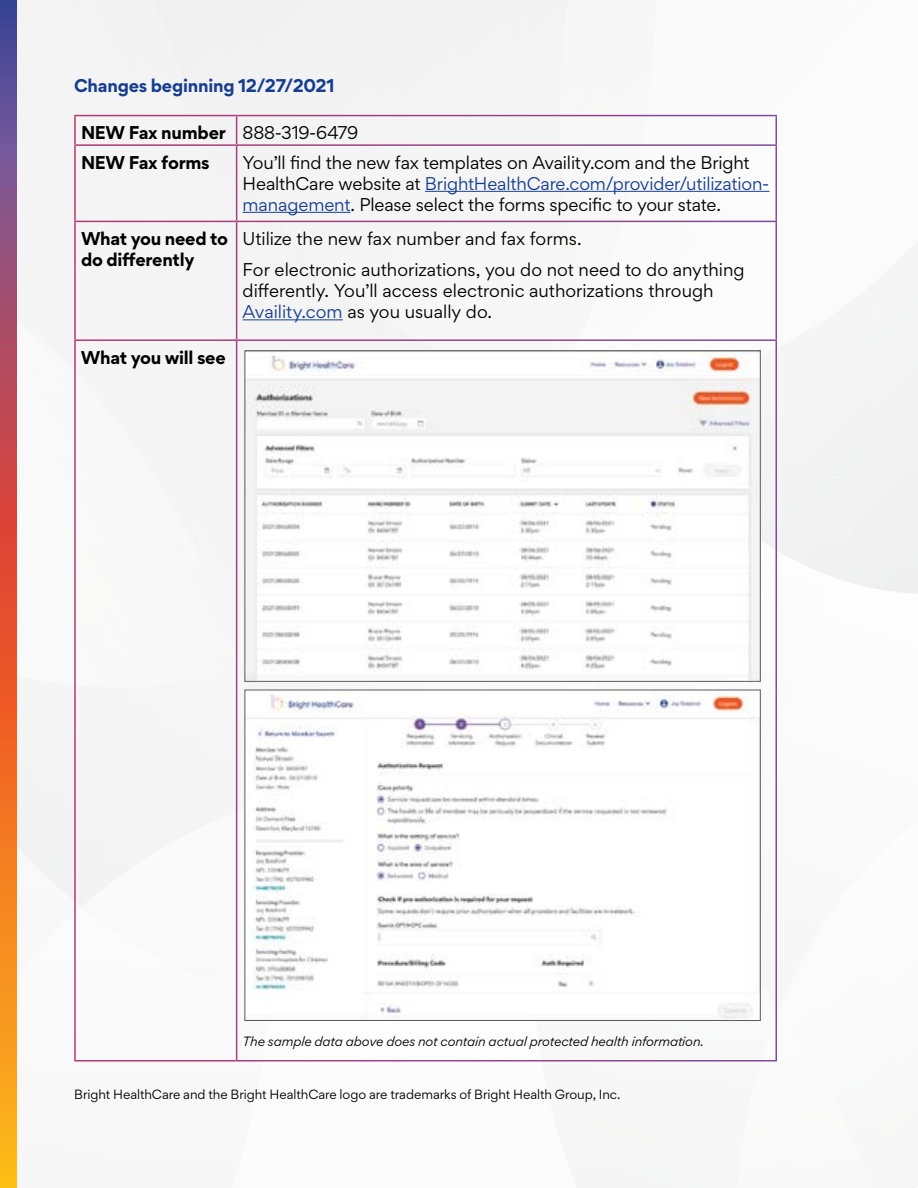
<style>
.page{position:relative;width:918px;height:1188px;background:#fff}
.page>*{position:absolute;margin:0;border:0;box-sizing:border-box;transform-origin:0 0}
.t1{font:16.5px/21px "Gordita";letter-spacing:-.005em;color:#000}
.t2{font:700 16.5px/29.5px "Gordita";letter-spacing:-.015em;color:#000}
.t3{font:700 16.5px "Gordita";letter-spacing:-.015em;color:#163e90}
.t4{font:12px "Gordita";letter-spacing:-.005em;color:#000}
.t5{font:italic 12px "Gordita";letter-spacing:-.005em;color:#000}
.s1{font-weight:400}
.s2{color:#163e90}
</style>
<div class="page">
<svg style="left:548px;top:594px;width:228px;height:285px"></svg>
<div style="left:17px;top:0;width:133px;height:283px;background:#f4f4f4"></div>
<div style="left:147px;top:283px;width:91px;height:288px;background:#f5f5f5"></div>
<div style="left:150px;top:0;width:407px;height:384px;background:#f4f4f4"></div>
<svg style="left:656px;top:114px;width:80px;height:237px"></svg>
<svg style="left:557px;top:0;width:99px;height:351px"></svg>
<svg style="left:17px;top:571px;width:257px;height:465px"></svg>
<svg style="left:533px;top:879px;width:243px;height:183px"></svg>
<svg style="left:736px;top:1009px;width:41px;height:53px"></svg>
<svg style="left:0;top:0;width:17px;height:1188px"></svg>
<hr style="left:74px;top:115px;width:163px;height:1px;background:#fff">
<hr style="left:74px;top:116px;width:2px;height:28px;background:#fff">
<hr style="left:237px;top:115px;width:540px;height:1px;background:#fff">
<svg style="left:236px;top:116px;width:1px;height:28px"></svg>
<div style="left:736px;top:114px;width:182px;height:480px;background:#f5f5f5"></div>
<hr style="left:74px;top:144px;width:163px;height:2px;background:#fff">
<hr style="left:74px;top:146px;width:2px;height:75px;background:#fff">
<hr style="left:237px;top:144px;width:540px;height:2px;background:#fff">
<hr style="left:236px;top:146px;width:1px;height:75px;background:#fff">
<hr style="left:776px;top:146px;width:1px;height:75px;background:#fff">
<hr style="left:74px;top:221px;width:163px;height:1px;background:#fff">
<hr style="left:74px;top:222px;width:2px;height:117px;background:#fff">
<hr style="left:237px;top:221px;width:540px;height:1px;background:#fff">
<hr style="left:236px;top:222px;width:1px;height:117px;background:#fff">
<hr style="left:776px;top:222px;width:1px;height:117px;background:#fff">
<hr style="left:74px;top:339px;width:163px;height:2px;background:#fff">
<hr style="left:74px;top:341px;width:2px;height:350px;background:#fff">
<hr style="left:237px;top:339px;width:540px;height:2px;background:#fff">
<hr style="left:236px;top:341px;width:1px;height:350px;background:#fff">
<hr style="left:776px;top:341px;width:1px;height:350px;background:#fff">
<hr style="left:74px;top:691px;width:2px;height:336px;background:#fff">
<hr style="left:236px;top:691px;width:1px;height:336px;background:#fff">
<hr style="left:776px;top:691px;width:1px;height:336px;background:#fff">
<hr style="left:74px;top:1027px;width:2px;height:33px;background:#fff">
<hr style="left:236px;top:1027px;width:1px;height:33px;background:#fff">
<hr style="left:776px;top:1027px;width:1px;height:33px;background:#fff">
<hr style="left:237px;top:1060px;width:540px;height:1px;background:#fff">
<hr style="left:425px;top:191px;width:344px;height:1px;background:#163e90">
<hr style="left:243px;top:212px;width:108px;height:1px;background:#163e90">
<hr style="left:243px;top:319px;width:100px;height:1px;background:#163e90">
<img style="left:246px;top:353px;width:513px;height:327px">
<img style="left:246px;top:692px;width:513px;height:327px">
<p class="t3" style="left:74px;top:72px;width:262px">Changes beginning 12/27/2021</p>
<p class="t2" style="left:81px;top:118px;width:279px">NEW Fax number <span class="s1">888-319-6479<br></span>NEW Fax forms</p>
<p class="t1" style="left:243px;top:151px;width:528px">You’ll find the new fax templates on Availity.com and the Bright<br>HealthCare website at <span class="s2">BrightHealthCare.com/provider/utilization&shy;management</span>. Please select the forms specific to your state.</p>
<p class="t2" style="left:81px;top:228px;width:149px;line-height:21px">What you need to do differently</p>
<p class="t1" style="left:243px;top:223px;width:504px;line-height:31.2px">Utilize the new fax number and fax forms.<br>For electronic authorizations, you do not need to do anything</p>
<p class="t1" style="left:243px;top:280px;width:473px">differently. You’ll access electronic authorizations through<br><span class="s2">Availity.com</span> as you usually do.</p>
<p class="t2" style="left:81px;top:342px;width:146px">What you will see</p>
<p class="t5" style="left:243px;top:1032px;width:463px">The sample data above does not contain actual protected health information.</p>
<p class="t4" style="left:74px;top:1086px;width:548px">Bright HealthCare and the Bright HealthCare logo are trademarks of Bright Health Group, Inc.</p>
</div>
